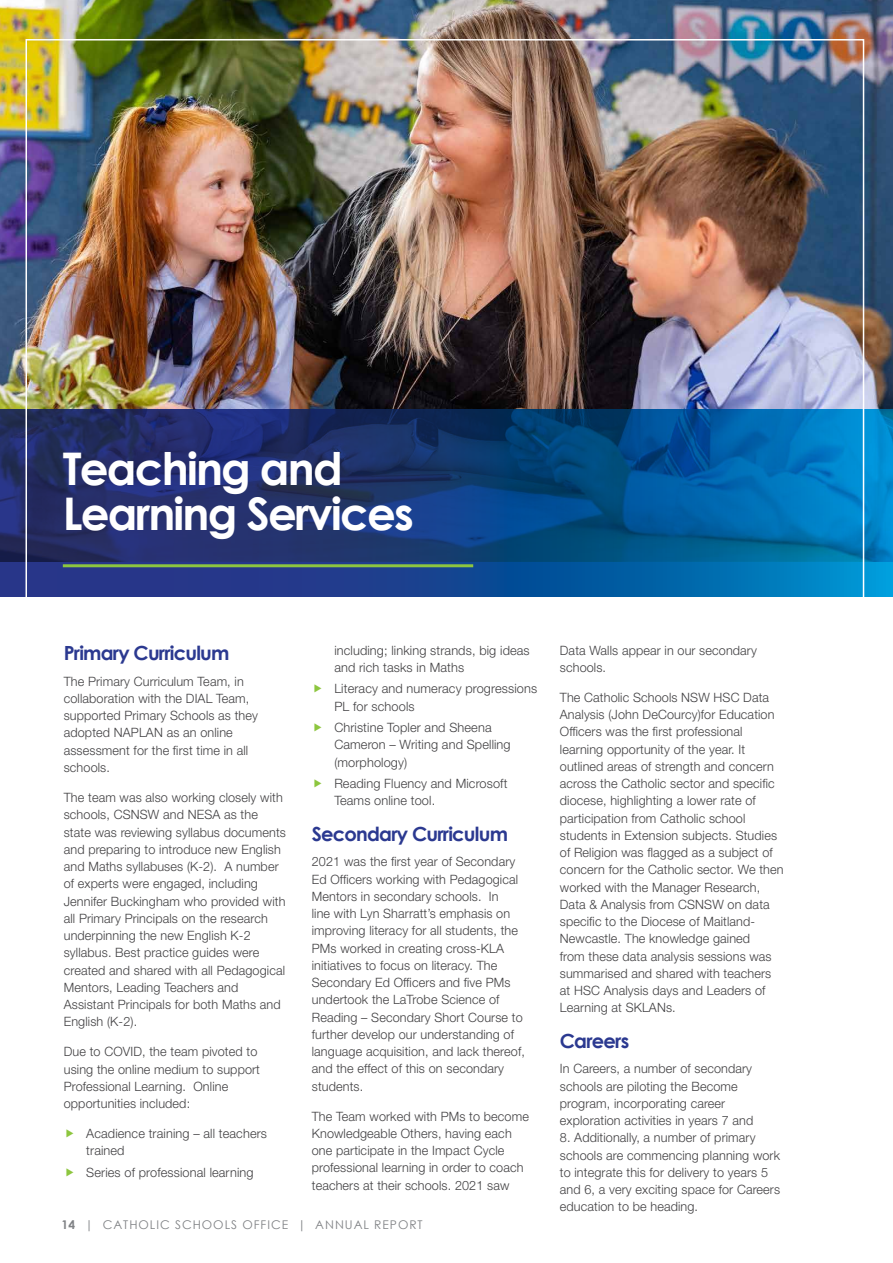
<style>
.page{position:relative;width:893px;height:1263px;background:#fff}
.page>*{position:absolute;margin:0;border:0;box-sizing:border-box;transform-origin:0 0}
.t1{font:700 45px/45px "Century Gothic";letter-spacing:-.04em;color:#fff}
.t2{font:700 19.5px "Century Gothic";letter-spacing:-.04em;color:#2b3990}
.t3{font:300 12.9px/17.2px "Helvetica Neue LT Std";letter-spacing:.01em;color:#414042}
.t4{font:12px "Century Gothic";letter-spacing:.08em;color:#808285}
.s1{font-weight:700}
</style>
<div class="page">
<img style="left:0;top:0;width:893px;height:409px">
<svg style="left:0;top:409px;width:893px;height:187px;background:#124887"></svg>
<hr style="left:63px;top:564px;width:410px;height:3px;background:#8dc63f">
<h1 class="t1" style="left:63px;top:444px;width:352px">Teaching and<br>Learning Services</h1>
<h2 class="t2" style="left:64px;top:638px;width:167px">Primary Curriculum</h2>
<p class="t3" style="left:64px;top:672px;width:196px">The Primary Curriculum Team, in collaboration with the DIAL Team, supported Primary Schools as they adopted NAPLAN as an online assessment for the first time in all schools.</p>
<p class="t3" style="left:64px;top:788px;width:224px">The team was also working closely with schools, CSNSW and NESA as the state was reviewing syllabus documents and preparing to introduce new English and Maths syllabuses (K-2). A number of experts were engaged, including Jennifer Buckingham who provided with all Primary Principals on the research underpinning the new English K-2 syllabus. Best practice guides were created and shared with all Pedagogical Mentors, Leading Teachers and Assistant Principals for both Maths and English (K-2).</p>
<p class="t3" style="left:64px;top:1043px;width:198px">Due to COVID, the team pivoted to using the online medium to support<br>Professional Learning. Online opportunities included:</p>
<p class="t3" style="left:86px;top:1124px;width:182px">Acadience training – all teachers trained</p>
<p class="t3" style="left:86px;top:1163px;width:169px">Series of professional learning</p>
<p class="t3" style="left:334px;top:641px;width:197px">including; linking strands, big ideas and rich tasks in Maths</p>
<p class="t3" style="left:334px;top:680px;width:204px">Literacy and numeracy progressions<br>PL for schools</p>
<p class="t3" style="left:334px;top:718px;width:178px">Christine Topler and Sheena<br>Cameron – Writing and Spelling (morphology)</p>
<p class="t3" style="left:334px;top:774px;width:175px">Reading Fluency and Microsoft<br>Teams online tool.</p>
<h2 class="t2" style="left:312px;top:819px;width:198px">Secondary Curriculum</h2>
<p class="t3" style="left:312px;top:853px;width:215px">2021 was the first year of Secondary Ed Officers working with Pedagogical Mentors in secondary schools. In<br>line with Lyn Sharratt’s emphasis on improving literacy for all students, the PMs worked in creating cross-KLA initiatives to focus on literacy. The Secondary Ed Officers and five PMs undertook the LaTrobe Science of Reading – Secondary Short Course to further develop our understanding of language acquisition, and lack thereof, and the effect of this on secondary students.</p>
<p class="t3" style="left:312px;top:1107px;width:219px">The Team worked with PMs to become Knowledgeable Others, having each one participate in the Impact Cycle professional learning in order to coach teachers at their schools. 2021 saw</p>
<p class="t4" style="left:62px;top:1217px;width:363px"><span class="s1">14</span> | CATHOLIC SCHOOLS OFFICE | ANNUAL REPORT</p>
<p class="t3" style="left:560px;top:641px;width:198px">Data Walls appear in our secondary schools.</p>
<p class="t3" style="left:560px;top:688px;width:225px">The Catholic Schools NSW HSC Data Analysis (John DeCourcy)for Education Officers was the first professional learning opportunity of the year. It outlined areas of strength and concern across the Catholic sector and specific diocese, highlighting a lower rate of participation from Catholic school students in Extension subjects. Studies of Religion was flagged as a subject of concern for the Catholic sector. We then worked with the Manager Research, Data &amp; Analysis from CSNSW on data specific to the Diocese of Maitland-Newcastle. The knowledge gained<br>from these data analysis sessions was summarised and shared with teachers at HSC Analysis days and Leaders of Learning at SKLANs.</p>
<h2 class="t2" style="left:560px;top:1026px;width:71px">Careers</h2>
<p class="t3" style="left:560px;top:1060px;width:195px">In Careers, a number of secondary schools are piloting the Become program, incorporating career exploration activities in years 7 and</p>
<p class="t3" style="left:560px;top:1129px;width:222px">8. Additionally, a number of primary schools are commencing planning work to integrate this for delivery to years 5 and 6, a very exciting space for Careers education to be heading.</p>
</div>
